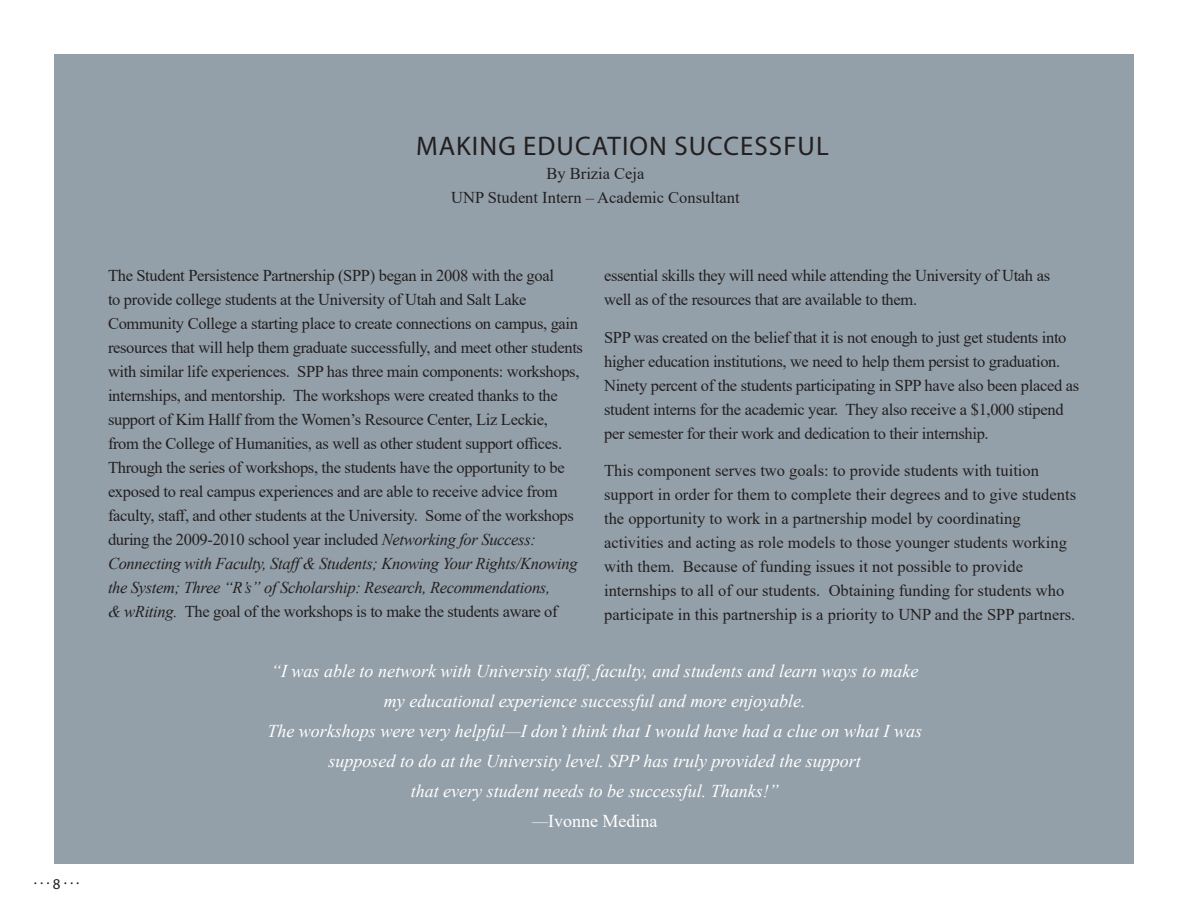
<style>
.page{position:relative;width:1188px;height:918px;background:#fff}
.page>*{position:absolute;margin:0;border:0;box-sizing:border-box;transform-origin:0 0}
.No_Spacing{font:27px "Myriad Pro";letter-spacing:.04em;color:#231f20}
.No_Spacing-2{font:italic 18px/30px "Times New Roman";color:#fff;text-align:center}
.No_Spacing-3{font:16.5px/24px "Times New Roman";letter-spacing:-.02em;color:#231f20}
.No_Spacing-4{font:16.5px/24px "Times New Roman";color:#231f20}
.t1{font:15px "Myriad Pro";color:#231f20}
.s1{font-style:italic}
.s2{font-style:normal}
</style>
<div class="page">
<div style="left:54px;top:54px;width:1080px;height:810px;background:#94a0a9"></div>
<p class="t1" style="left:34px;top:870px;width:47px">. . . 8 . . .</p>
<p class="No_Spacing" style="left:416px;top:130px;width:414px">MAKING EDUCATION SUCCESSFUL</p>
<p class="No_Spacing-4" style="left:546px;top:161px;width:100px">By Brizia Ceja</p>
<p class="No_Spacing-4" style="left:451px;top:185px;width:290px">UNP Student Intern – Academic Consultant</p>
<p class="No_Spacing-3" style="left:108px;top:263px;width:477px">The Student Persistence Partnership (SPP) began in 2008 with the goal<br>to provide college students at the University of Utah and Salt Lake Community College a starting place to create connections on campus, gain resources that will help them graduate successfully, and meet other students with similar life experiences. SPP has three main components: workshops, internships, and mentorship. The workshops were created thanks to the support of Kim Hallf from the Women’s Resource Center, Liz Leckie, from the College of Humanities, as well as other student support offices.<br>Through the series of workshops, the students have the opportunity to be exposed to real campus experiences and are able to receive advice from faculty, staff, and other students at the University. Some of the workshops during the 2009-2010 school year included <span class="s1">Networking for Success:<br>Connecting with Faculty, Staff&amp; Students; Knowing Your Rights/Knowing the System; Three “R’s” of Scholarship: Research, Recommendations,<br>&amp; wRiting.</span> The goal of the workshops is to make the students aware of</p>
<p class="No_Spacing-3" style="left:604px;top:263px;width:447px">essential skills they will need while attending the University of Utah as well as of the resources that are available to them.</p>
<p class="No_Spacing-3" style="left:604px;top:325px;width:477px">SPP was created on the belief that it is not enough to just get students into higher education institutions, we need to help them persist to graduation.<br>Ninety percent of the students participating in SPP have also been placed as student interns for the academic year. They also receive a $1,000 stipend per semester for their work and dedication to their internship.</p>
<p class="No_Spacing-4" style="left:604px;top:458px;width:474px">This component serves two goals: to provide students with tuition support in order for them to complete their degrees and to give students the opportunity to work in a partnership model by coordinating activities and acting as role models to those younger students working with them. Because of funding issues it not possible to provide internships to all of our students. Obtaining funding for students who participate in this partnership is a priority to UNP and the SPP partners.</p>
<p class="No_Spacing-2" style="left:267px;top:656px;width:656px">“I was able to network with University staff, faculty, and students and learn ways to make my educational experience successful and more enjoyable.<br>The workshops were very helpful—I don’t think that I would have had a clue on what I was supposed to do at the University level. SPP has truly provided the support<br>that every student needs to be successful. Thanks!”<br>—<span class="s2">Ivonne Medina</span></p>
</div>
